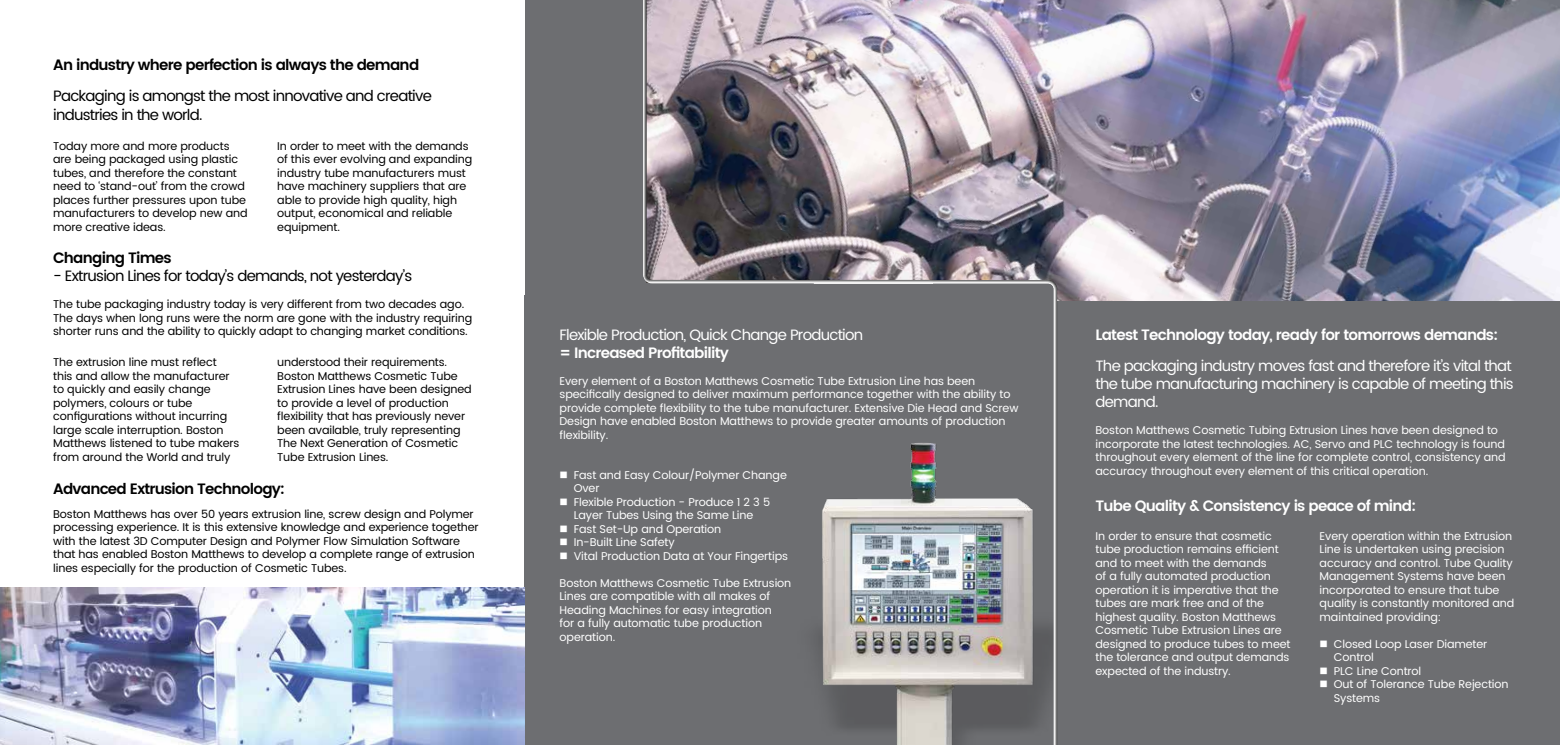
<style>
.page{position:relative;width:1560px;height:745px;background:#fff}
.page>*{position:absolute;margin:0;border:0;box-sizing:border-box;transform-origin:0 0}
.t1{font:15px/18px "Poppins";letter-spacing:-.05em;color:#fff}
.t2{font:15px/18px "Poppins";letter-spacing:-.05em;color:#000}
.t3{font:600 15px "Poppins";letter-spacing:-.05em;color:#fff}
.t4{font:600 15px "Poppins";letter-spacing:-.05em;color:#000}
.t5{font:11.25px/13.5px "Poppins";letter-spacing:-.01em;color:#fff}
.t6{font:11.25px/13.5px "Poppins";letter-spacing:-.01em;color:#000}
</style>
<div class="page">
<div style="left:524px;top:295px;width:1035px;height:449px;background:#6d6e71"></div>
<img style="left:1057px;top:0;width:502px;height:300px">
<div style="left:524px;top:0;width:121px;height:303px;background:#6d6e71"></div>
<div style="left:640px;top:0;width:417px;height:744px;background:#000;opacity:.75"></div>
<img style="left:0;top:587px;width:524px;height:157px">
<h1 class="t4" style="left:53px;top:53px;width:367px">An industry where perfection is always the demand</h1>
<h1 class="t2" style="left:53px;top:88px;width:380px">Packaging is amongst the most innovative and creative industries in the world.</h1>
<p class="t6" style="left:53px;top:139px;width:196px">Today more and more products are being packaged using plastic tubes, and therefore the constant need to ‘stand-out’ from the crowd places further pressures upon tube manufacturers to develop new and more creative ideas.</p>
<p class="t6" style="left:277px;top:139px;width:196px">In order to meet with the demands of this ever evolving and expanding industry tube manufacturers must have machinery suppliers that are able to provide high quality, high output, economical and reliable equipment.</p>
<h1 class="t4" style="left:53px;top:246px;width:120px">Changing Times</h1>
<h1 class="t2" style="left:53px;top:267px;width:360px">- Extrusion Lines for today’s demands, not yesterday’s</h1>
<p class="t6" style="left:53px;top:298px;width:420px">The tube packaging industry today is very different from two decades ago.<br>The days when long runs were the norm are gone with the industry requiring shorter runs and the ability to quickly adapt to changing market conditions.</p>
<p class="t6" style="left:53px;top:356px;width:188px">The extrusion line must reflect<br>this and allow the manufacturer to quickly and easily change polymers, colours or tube configurations without incurring large scale interruption. Boston<br>Matthews listened to tube makers from around the World and truly</p>
<p class="t6" style="left:277px;top:356px;width:196px">understood their requirements.<br>Boston Matthews Cosmetic Tube<br>Extrusion Lines have been designed to provide a level of production flexibility that has previously never been available, truly representing<br>The Next Generation of Cosmetic<br>Tube Extrusion Lines.</p>
<h1 class="t4" style="left:53px;top:477px;width:233px">Advanced Extrusion Technology:</h1>
<p class="t6" style="left:53px;top:507px;width:427px">Boston Matthews has over 50 years extrusion line, screw design and Polymer processing experience. It is this extensive knowledge and experience together with the latest 3D Computer Design and Polymer Flow Simulation Software that has enabled Boston Matthews to develop a complete range of extrusion lines especially for the production of Cosmetic Tubes.</p>
<h1 class="t1" style="left:559px;top:325px;width:305px">Flexible Production, Quick Change Production</h1>
<h1 class="t3" style="left:559px;top:341px;width:171px">= Increased Profitability</h1>
<p class="t5" style="left:559px;top:374px;width:460px">Every element of a Boston Matthews Cosmetic Tube Extrusion Line has been specifically designed to deliver maximum performance together with the ability to provide complete flexibility to the tube manufacturer. Extensive Die Head and Screw Design have enabled Boston Matthews to provide greater amounts of production flexibility.</p>
<p class="t5" style="left:573px;top:468px;width:216px">Fast and Easy Colour/Polymer Change<br>Over<br>Flexible Production - Produce 1 2 3 5<br>Layer Tubes Using the Same Line<br>Fast Set-Up and Operation<br>In-Built Line Safety<br>Vital Production Data at Your Fingertips</p>
<p class="t5" style="left:559px;top:576px;width:233px">Boston Matthews Cosmetic Tube Extrusion Lines are compatible with all makes of Heading Machines for easy integration<br>for a fully automatic tube production operation.</p>
<h1 class="t3" style="left:1095px;top:323px;width:404px">Latest Technology today, ready for tomorrows demands:</h1>
<h1 class="t1" style="left:1095px;top:357px;width:419px">The packaging industry moves fast and therefore it’s vital that the tube manufacturing machinery is capable of meeting this demand.</h1>
<p class="t5" style="left:1095px;top:423px;width:411px">Boston Matthews Cosmetic Tubing Extrusion Lines have been designed to incorporate the latest technologies. AC, Servo and PLC technology is found throughout every element of the line for complete control, consistency and accuracy throughout every element of this critical operation.</p>
<h1 class="t3" style="left:1095px;top:494px;width:322px">Tube Quality &amp; Consistency is peace of mind:</h1>
<p class="t5" style="left:1095px;top:529px;width:196px">In order to ensure that cosmetic tube production remains efficient and to meet with the demands<br>of a fully automated production operation it is imperative that the tubes are mark free and of the highest quality. Boston Matthews<br>Cosmetic Tube Extrusion Lines are designed to produce tubes to meet the tolerance and output demands expected of the industry.</p>
<p class="t5" style="left:1319px;top:529px;width:196px">Every operation within the Extrusion Line is undertaken using precision accuracy and control. Tube Quality Management Systems have been incorporated to ensure that tube quality is constantly monitored and maintained providing:</p>
<p class="t5" style="left:1333px;top:637px;width:176px">Closed Loop Laser Diameter<br>Control<br>PLC Line Control<br>Out of Tolerance Tube Rejection<br>Systems</p>
</div>
